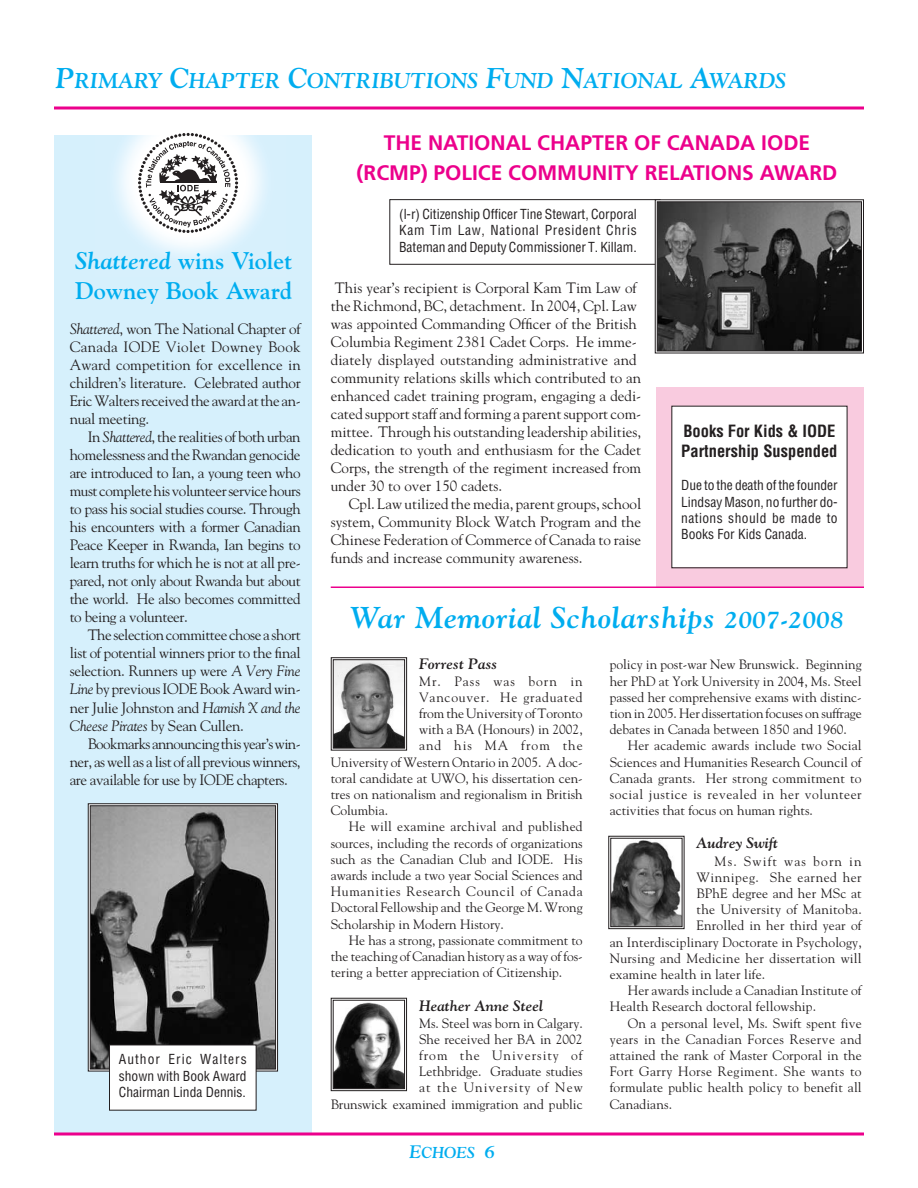
<style>
.page{position:relative;width:918px;height:1188px;background:#fff}
.page>*{position:absolute;margin:0;border:0;box-sizing:border-box;transform-origin:0 0}
.t1{font:italic 700 30px "Goudy";letter-spacing:.02em;color:#00adef}
.t2{font:700 24px/29.4px "Goudy";color:#00adef}
.t3{font:italic 700 21.3px "Goudy";color:#00adef}
.t4{font:700 21px/30px "Frutiger";color:#ec008c;text-align:center}
.t5{font:700 condensed 16.5px/19.8px "Helvetica";color:#231f20}
.t6{font:italic 700 15.75px "Goudy";color:#00adef}
.t7{font:15px/18px "Goudy";color:#231f20;text-align:justify}
.t8{font:italic 700 15px "Goudy";color:#231f20}
.t9{font:13.5px/16.2px "Goudy";letter-spacing:.01em;color:#231f20;text-align:justify}
.t10{font:condensed 13.5px/16.2px "Helvetica";color:#231f20;text-align:justify}
.t11{font:13.5px "Goudy";letter-spacing:.03em;color:#231f20}
.t12{font:13.5px "Goudy";letter-spacing:.05em;color:#231f20}
.t13{font:13.5px "Goudy";letter-spacing:.035em;color:#231f20}
.t14{font:13.5px "Goudy";letter-spacing:.075em;color:#231f20}
.t15{font:13.5px "Goudy";letter-spacing:-.01em;color:#231f20}
.t16{font:13.5px "Goudy";letter-spacing:.055em;color:#231f20}
.t17{font:13.5px "Goudy";letter-spacing:.04em;color:#231f20}
.t18{font:13.5px "Goudy";letter-spacing:.085em;color:#231f20}
.s1{font-size:28.5px}
.s2{font-style:italic}
.s3{font-size:24px}
.s4{font-size:18px}
</style>
<div class="page">
<div style="left:657px;top:388px;width:207px;height:199px;background:#f9cbdf"></div>
<div style="left:54px;top:135px;width:258px;height:997px;background:#d6f0fc"></div>
<img style="left:116px;top:135px;width:149px;height:121px">
<svg style="left:54px;top:106px;width:810px;height:4px;background:#f03fa8"></svg>
<svg style="left:54px;top:1132px;width:810px;height:4px;background:#ee3ea8"></svg>
<div style="left:389px;top:199px;width:272px;height:66px;border:1px solid #231f20"></div>
<svg style="left:654px;top:199px;width:210px;height:155px;background:#494949"></svg>
<svg style="left:330px;top:657px;width:78px;height:94px"></svg>
<svg style="left:330px;top:997px;width:78px;height:95px"></svg>
<svg style="left:608px;top:835px;width:77px;height:95px;background:#747373"></svg>
<svg style="left:138px;top:133px;width:100px;height:100px;background:#cacaca"></svg>
<hr style="left:331px;top:586px;width:533px;height:2px;background:#ec008c">
<svg style="left:87px;top:803px;width:192px;height:269px;background:#646464"></svg>
<div style="left:672px;top:407px;width:175px;height:160px;background:#fff"></div>
<div style="left:110px;top:1045px;width:146px;height:65px;background:#fff"></div>
<h3 class="t3" style="left:56px;top:73px;width:732px"><span class="s1">P</span>RIMARY <span class="s1">C</span>HAPTER <span class="s1">C</span>ONTRIBUTIONS <span class="s1">F</span>UND <span class="s1">N</span>ATIONAL <span class="s1">A</span>WARDS</h3>
<h2 class="t2" style="left:75px;top:248px;width:218px"><span class="s2">Shattered</span> wins Violet<br>Downey Book Award</h2>
<p class="t7" style="left:70px;top:321px;width:233px"><span class="s2">Shattered</span>, won The National Chapter of Canada IODE Violet Downey Book Award competition for excellence in children’s literature. Celebrated author Eric Walters received the award at the an&shy;nual meeting.</p>
<p class="t7" style="left:70px;top:429px;width:233px;text-indent:18px">In <span class="s2">Shattered</span>, the realities of both urban homelessness and the Rwandan genocide are introduced to Ian, a young teen who must complete his volunteer service hours to pass his social studies course. Through his encounters with a former Canadian Peace Keeper in Rwanda, Ian begins to learn truths for which he is not at all pre&shy;pared, not only about Rwanda but about the world. He also becomes committed to being a volunteer.</p>
<p class="t7" style="left:70px;top:627px;width:232px;text-indent:18px">The selection committee chose a short list of potential winners prior to the final selection. Runners up were <span class="s2">A Very Fine Line</span> by previous IODE Book Award win&shy;ner Julie Johnston and <span class="s2">Hamish X and the Cheese Pirates</span> by Sean Cullen.</p>
<p class="t7" style="left:70px;top:736px;width:233px;text-indent:18px">Bookmarks announcing this year’s win&shy;ner, as well as a list of all previous winners, are available for use by IODE chapters.</p>
<p class="t10" style="left:119px;top:1053px;width:129px">Author Eric Walters shown with Book Award Chairman Linda Dennis.</p>
<h3 class="t4" style="left:357px;top:130px;width:482px">THE NATIONAL CHAPTER OF CANADA IODE (RCMP) POLICE COMMUNITY RELATIONS AWARD</h3>
<p class="t10" style="left:399px;top:207px;width:239px">(l-r) Citizenship Officer Tine Stewart, Corporal Kam Tim Law, National President Chris Bateman and Deputy Commissioner T. Killam.</p>
<p class="t7" style="left:331px;top:280px;width:312px;text-align:left">This year’s recipient is Corporal Kam Tim Law of the Richmond, BC, detachment. In 2004, Cpl. Law was appointed Commanding Officer of the British Columbia Regiment 2381 Cadet Corps. He imme&shy;diately displayed outstanding administrative and community relations skills which contributed to an enhanced cadet training program, engaging a dedi&shy;cated support staff and forming a parent support com&shy;mittee. Through his outstanding leadership abilities, dedication to youth and enthusiasm for the Cadet Corps, the strength of the regiment increased from under 30 to over 150 cadets.</p>
<p class="t7" style="left:331px;top:496px;width:312px;text-indent:18px">Cpl. Law utilized the media, parent groups, school system, Community Block Watch Program and the Chinese Federation of Commerce of Canada to raise funds and increase community awareness.</p>
<p class="t5" style="left:681px;top:422px;width:158px">Books For Kids &amp; IODE<br>Partnership Suspended</p>
<p class="t10" style="left:681px;top:479px;width:158px">Due to the death of the founder Lindsay Mason, no further do&shy;nations should be made to Books For Kids Canada.</p>
<h1 class="t1" style="left:351px;top:606px;width:494px">War Memorial Scholarships <span class="s3">2007-2008</span></h1>
<p class="t8" style="left:419px;top:658px;width:80px">Forrest Pass</p>
<p class="t14" style="left:419px;top:676px;width:165px">Mr. Pass was born in</p>
<p class="t16" style="left:419px;top:692px;width:165px">Vancouver. He graduated</p>
<p class="t15" style="left:419px;top:708px;width:165px">from the University of Toronto</p>
<p class="t9" style="left:419px;top:723px;width:165px">with a BA (Honours) in 2002,</p>
<p class="t14" style="left:419px;top:740px;width:165px">and his MA from the</p>
<p class="t9" style="left:331px;top:755px;width:253px">University of Western Ontario in 2005. A doc-</p>
<p class="t9" style="left:331px;top:771px;width:254px">toral candidate at UWO, his dissertation cen-</p>
<p class="t9" style="left:331px;top:787px;width:254px">tres on nationalism and regionalism in British</p>
<p class="t9" style="left:331px;top:804px;width:59px">Columbia.</p>
<p class="t9" style="left:349px;top:820px;width:235px">He will examine archival and published</p>
<p class="t9" style="left:331px;top:836px;width:254px">sources, including the records of organizations</p>
<p class="t9" style="left:331px;top:852px;width:253px">such as the Canadian Club and IODE. His</p>
<p class="t9" style="left:331px;top:868px;width:254px">awards include a two year Social Sciences and</p>
<p class="t12" style="left:331px;top:886px;width:253px">Humanities Research Council of Canada</p>
<p class="t9" style="left:331px;top:901px;width:253px">Doctoral Fellowship and the George M. Wrong</p>
<p class="t9" style="left:331px;top:917px;width:175px">Scholarship in Modern History.</p>
<p class="t9" style="left:349px;top:933px;width:235px">He has a strong, passionate commitment to</p>
<p class="t9" style="left:331px;top:949px;width:253px">the teaching of Canadian history as a way of fos-</p>
<p class="t9" style="left:331px;top:966px;width:233px">tering a better appreciation of Citizenship.</p>
<p class="t8" style="left:419px;top:1000px;width:126px">Heather Anne Steel</p>
<p class="t9" style="left:331px;top:1016px;width:254px;text-align:right">Ms. Steel was born in Calgary.<br>She received her BA in 2002<br>from the University of<br>Lethbridge. Graduate studies<br>at the University of New<br>Brunswick examined immigration and public</p>
<p class="t6" style="left:409px;top:1146px;width:87px"><span class="s4">E</span>CHOES <span class="s4">6</span></p>
<p class="t9" style="left:610px;top:658px;width:254px">policy in post-war New Brunswick. Beginning her PhD at York University in 2004, Ms. Steel passed her comprehensive exams with distinc&shy;tion in 2005. Her dissertation focuses on suffrage debates in Canada between 1850 and 1960.</p>
<p class="t9" style="left:610px;top:739px;width:254px;text-indent:18px">Her academic awards include two Social Sciences and Humanities Research Council of Canada grants. Her strong commitment to social justice is revealed in her volunteer activities that focus on human rights.</p>
<p class="t8" style="left:697px;top:838px;width:83px">Audrey Swift</p>
<p class="t18" style="left:715px;top:856px;width:149px">Ms. Swift was born in</p>
<p class="t17" style="left:697px;top:872px;width:167px">Winnipeg. She earned her</p>
<p class="t9" style="left:697px;top:886px;width:167px">BPhE degree and her MSc at</p>
<p class="t9" style="left:697px;top:903px;width:167px">the University of Manitoba.</p>
<p class="t9" style="left:697px;top:919px;width:167px">Enrolled in her third year of</p>
<p class="t9" style="left:610px;top:935px;width:254px">an Interdisciplinary Doctorate in Psychology,</p>
<p class="t9" style="left:610px;top:951px;width:253px">Nursing and Medicine her dissertation will</p>
<p class="t9" style="left:610px;top:967px;width:157px">examine health in later life.</p>
<p class="t9" style="left:628px;top:984px;width:235px">Her awards include a Canadian Institute of</p>
<p class="t9" style="left:610px;top:1000px;width:208px">Health Research doctoral fellowship.</p>
<p class="t9" style="left:628px;top:1016px;width:235px">On a personal level, Ms. Swift spent five</p>
<p class="t11" style="left:610px;top:1034px;width:254px">years in the Canadian Forces Reserve and</p>
<p class="t9" style="left:610px;top:1048px;width:254px">attained the rank of Master Corporal in the</p>
<p class="t13" style="left:610px;top:1066px;width:254px">Fort Garry Horse Regiment. She wants to</p>
<p class="t9" style="left:610px;top:1081px;width:254px">formulate public health policy to benefit all</p>
<p class="t9" style="left:610px;top:1097px;width:64px">Canadians.</p>
</div>
